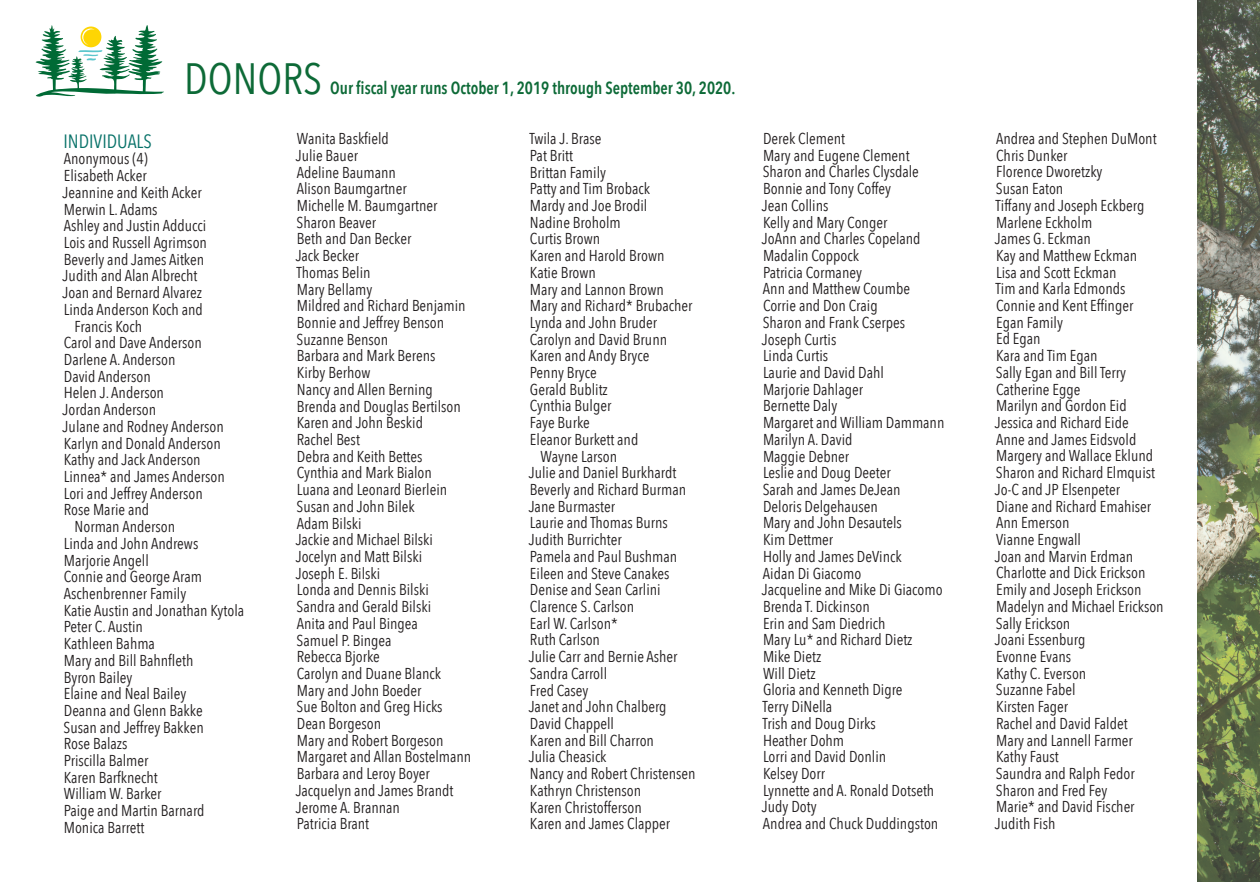
<style>
.page{position:relative;width:1260px;height:882px;background:#fff}
.page>*{position:absolute;margin:0;border:0;box-sizing:border-box;transform-origin:0 0}
.t1{font:43.75px "Avenir Next Condensed";color:#0d6a37}
.t2{font:19.25px "Avenir Next Condensed";color:#087269}
.t3{font:600 17.5px "Avenir Next Condensed";color:#0d6a37;scale:.93 1}
.t4{font:15.75px/16.6px "Avenir Next Condensed";color:#231f20}
</style>
<div class="page">
<svg style="left:35px;top:25px;width:129px;height:72px"></svg>
<img style="left:1197px;top:0;width:63px;height:882px">
<h1 class="t1" style="left:184px;top:42px;width:139px">DONORS</h1>
<p class="t3" style="left:330px;top:73px;width:437px">Our fiscal year runs October 1, 2019 through September 30, 2020.</p>
<p class="t2" style="left:64px;top:125px;width:90px">INDIVIDUALS</p>
<p class="t4" style="left:64px;top:150px;width:86px">Anonymous (4)</p>
<p class="t4" style="left:64px;top:167px;width:84px">Elisabeth Acker</p>
<p class="t4" style="left:63px;top:183px;width:141px">Jeannine and Keith Acker</p>
<p class="t4" style="left:64px;top:200px;width:95px">Merwin L. Adams</p>
<p class="t4" style="left:64px;top:217px;width:144px">Ashley and Justin Adducci</p>
<p class="t4" style="left:64px;top:233px;width:145px">Lois and Russell Agrimson</p>
<p class="t4" style="left:64px;top:250px;width:142px">Beverly and James Aitken</p>
<p class="t4" style="left:63px;top:267px;width:136px">Judith and Alan Albrecht</p>
<p class="t4" style="left:63px;top:284px;width:141px">Joan and Bernard Alvarez</p>
<p class="t4" style="left:64px;top:300px;width:141px">Linda Anderson Koch and</p>
<p class="t4" style="left:75px;top:317px;width:69px">Francis Koch</p>
<p class="t4" style="left:64px;top:334px;width:139px">Carol and Dave Anderson</p>
<p class="t4" style="left:64px;top:350px;width:113px">Darlene A. Anderson</p>
<p class="t4" style="left:64px;top:367px;width:88px">David Anderson</p>
<p class="t4" style="left:64px;top:384px;width:102px">Helen J. Anderson</p>
<p class="t4" style="left:63px;top:401px;width:95px">Jordan Anderson</p>
<p class="t4" style="left:63px;top:417px;width:163px">Julane and Rodney Anderson</p>
<p class="t4" style="left:64px;top:434px;width:159px">Karlyn and Donald Anderson</p>
<p class="t4" style="left:64px;top:451px;width:138px">Kathy and Jack Anderson</p>
<p class="t4" style="left:64px;top:467px;width:163px">Linnea* and James Anderson</p>
<p class="t4" style="left:64px;top:484px;width:141px">Lori and Jeffrey Anderson</p>
<p class="t4" style="left:64px;top:501px;width:87px">Rose Marie and</p>
<p class="t4" style="left:75px;top:518px;width:102px">Norman Anderson</p>
<p class="t4" style="left:64px;top:534px;width:136px">Linda and John Andrews</p>
<p class="t4" style="left:64px;top:551px;width:87px">Marjorie Angell</p>
<p class="t4" style="left:64px;top:568px;width:140px">Connie and George Aram</p>
<p class="t4" style="left:64px;top:584px;width:124px">Aschenbrenner Family</p>
<p class="t4" style="left:64px;top:601px;width:182px">Katie Austin and Jonathan Kytola</p>
<p class="t4" style="left:64px;top:618px;width:81px">Peter C. Austin</p>
<p class="t4" style="left:64px;top:635px;width:93px">Kathleen Bahma</p>
<p class="t4" style="left:64px;top:651px;width:131px">Mary and Bill Bahnfleth</p>
<p class="t4" style="left:64px;top:668px;width:70px">Byron Bailey</p>
<p class="t4" style="left:64px;top:685px;width:124px">Elaine and Neal Bailey</p>
<p class="t4" style="left:64px;top:701px;width:140px">Deanna and Glenn Bakke</p>
<p class="t4" style="left:64px;top:718px;width:142px">Susan and Jeffrey Bakken</p>
<p class="t4" style="left:64px;top:735px;width:65px">Rose Balazs</p>
<p class="t4" style="left:64px;top:752px;width:86px">Priscilla Balmer</p>
<p class="t4" style="left:64px;top:768px;width:95px">Karen Barfknecht</p>
<p class="t4" style="left:64px;top:785px;width:99px">William W. Barker</p>
<p class="t4" style="left:64px;top:802px;width:142px">Paige and Martin Barnard</p>
<p class="t4" style="left:64px;top:818px;width:82px">Monica Barrett</p>
<p class="t4" style="left:296px;top:130px;width:177px">Wanita Baskfield<br>Julie Bauer<br>Adeline Baumann<br>Alison Baumgartner<br>Michelle M. Baumgartner<br>Sharon Beaver<br>Beth and Dan Becker<br>Jack Becker<br>Thomas Belin<br>Mary Bellamy<br>Mildred and Richard Benjamin<br>Bonnie and Jeffrey Benson<br>Suzanne Benson<br>Barbara and Mark Berens<br>Kirby Berhow<br>Nancy and Allen Berning<br>Brenda and Douglas Bertilson<br>Karen and John Beskid<br>Rachel Best<br>Debra and Keith Bettes<br>Cynthia and Mark Bialon<br>Luana and Leonard Bierlein<br>Susan and John Bilek<br>Adam Bilski<br>Jackie and Michael Bilski<br>Jocelyn and Matt Bilski<br>Joseph E. Bilski<br>Londa and Dennis Bilski<br>Sandra and Gerald Bilski<br>Anita and Paul Bingea<br>Samuel P. Bingea<br>Rebecca Bjorke<br>Carolyn and Duane Blanck<br>Mary and John Boeder<br>Sue Bolton and Greg Hicks<br>Dean Borgeson<br>Mary and Robert Borgeson<br>Margaret and Allan Bostelmann<br>Barbara and Leroy Boyer<br>Jacquelyn and James Brandt<br>Jerome A. Brannan<br>Patricia Brant</p>
<p class="t4" style="left:530px;top:130px;width:73px">Twila J. Brase</p>
<p class="t4" style="left:530px;top:146px;width:45px">Pat Britt</p>
<p class="t4" style="left:530px;top:163px;width:78px">Brittan Family</p>
<p class="t4" style="left:530px;top:180px;width:122px">Patty and Tim Broback</p>
<p class="t4" style="left:530px;top:196px;width:119px">Mardy and Joe Brodil</p>
<p class="t4" style="left:530px;top:213px;width:92px">Nadine Broholm</p>
<p class="t4" style="left:530px;top:230px;width:72px">Curtis Brown</p>
<p class="t4" style="left:530px;top:247px;width:136px">Karen and Harold Brown</p>
<p class="t4" style="left:530px;top:263px;width:68px">Katie Brown</p>
<p class="t4" style="left:530px;top:280px;width:136px">Mary and Lannon Brown</p>
<p class="t4" style="left:530px;top:297px;width:164px">Mary and Richard* Brubacher</p>
<p class="t4" style="left:530px;top:313px;width:129px">Lynda and John Bruder</p>
<p class="t4" style="left:530px;top:330px;width:139px">Carolyn and David Brunn</p>
<p class="t4" style="left:530px;top:347px;width:121px">Karen and Andy Bryce</p>
<p class="t4" style="left:530px;top:364px;width:68px">Penny Bryce</p>
<p class="t4" style="left:530px;top:380px;width:79px">Gerald Bublitz</p>
<p class="t4" style="left:530px;top:397px;width:83px">Cynthia Bulger</p>
<p class="t4" style="left:530px;top:414px;width:61px">Faye Burke</p>
<p class="t4" style="left:530px;top:430px;width:110px">Eleanor Burkett and</p>
<p class="t4" style="left:541px;top:447px;width:78px">Wayne Larson</p>
<p class="t4" style="left:529px;top:464px;width:149px">Julie and Daniel Burkhardt</p>
<p class="t4" style="left:530px;top:480px;width:158px">Beverly and Richard Burman</p>
<p class="t4" style="left:529px;top:497px;width:88px">Jane Burmaster</p>
<p class="t4" style="left:530px;top:514px;width:139px">Laurie and Thomas Burns</p>
<p class="t4" style="left:529px;top:531px;width:95px">Judith Burrichter</p>
<p class="t4" style="left:530px;top:547px;width:149px">Pamela and Paul Bushman</p>
<p class="t4" style="left:530px;top:564px;width:141px">Eileen and Steve Canakes</p>
<p class="t4" style="left:530px;top:581px;width:132px">Denise and Sean Carlini</p>
<p class="t4" style="left:530px;top:597px;width:106px">Clarence S. Carlson</p>
<p class="t4" style="left:530px;top:614px;width:89px">Earl W. Carlson*</p>
<p class="t4" style="left:530px;top:631px;width:72px">Ruth Carlson</p>
<p class="t4" style="left:529px;top:648px;width:150px">Julie Carr and Bernie Asher</p>
<p class="t4" style="left:530px;top:664px;width:79px">Sandra Carroll</p>
<p class="t4" style="left:530px;top:681px;width:60px">Fred Casey</p>
<p class="t4" style="left:529px;top:698px;width:139px">Janet and John Chalberg</p>
<p class="t4" style="left:530px;top:714px;width:86px">David Chappell</p>
<p class="t4" style="left:530px;top:731px;width:126px">Karen and Bill Charron</p>
<p class="t4" style="left:529px;top:748px;width:79px">Julia Cheasick</p>
<p class="t4" style="left:530px;top:765px;width:167px">Nancy and Robert Christensen</p>
<p class="t4" style="left:530px;top:781px;width:113px">Kathryn Christenson</p>
<p class="t4" style="left:530px;top:798px;width:113px">Karen Christofferson</p>
<p class="t4" style="left:530px;top:815px;width:142px">Karen and James Clapper</p>
<p class="t4" style="left:762px;top:129px;width:184px">Derek Clement<br>Mary and Eugene Clement<br>Sharon and Charles Clysdale<br>Bonnie and Tony Coffey<br>Jean Collins<br>Kelly and Mary Conger<br>JoAnn and Charles Copeland<br>Madalin Coppock<br>Patricia Cormaney<br>Ann and Matthew Coumbe<br>Corrie and Don Craig<br>Sharon and Frank Cserpes<br>Joseph Curtis<br>Linda Curtis<br>Laurie and David Dahl<br>Marjorie Dahlager<br>Bernette Daly<br>Margaret and William Dammann<br>Marilyn A. David<br>Maggie Debner<br>Leslie and Doug Deeter<br>Sarah and James DeJean<br>Deloris Delgehausen<br>Mary and John Desautels<br>Kim Dettmer<br>Holly and James DeVinck<br>Aidan Di Giacomo<br>Jacqueline and Mike Di Giacomo<br>Brenda T. Dickinson<br>Erin and Sam Diedrich<br>Mary Lu* and Richard Dietz<br>Mike Dietz<br>Will Dietz<br>Gloria and Kenneth Digre<br>Terry DiNella<br>Trish and Doug Dirks<br>Heather Dohm<br>Lorri and David Donlin<br>Kelsey Dorr<br>Lynnette and A. Ronald Dotseth<br>Judy Doty<br>Andrea and Chuck Duddingston</p>
<p class="t4" style="left:995px;top:129px;width:170px">Andrea and Stephen DuMont<br>Chris Dunker<br>Florence Dworetzky<br>Susan Eaton<br>Tiffany and Joseph Eckberg<br>Marlene Eckholm<br>James G. Eckman<br>Kay and Matthew Eckman<br>Lisa and Scott Eckman<br>Tim and Karla Edmonds<br>Connie and Kent Effinger<br>Egan Family<br>Ed Egan<br>Kara and Tim Egan<br>Sally Egan and Bill Terry<br>Catherine Egge<br>Marilyn and Gordon Eid<br>Jessica and Richard Eide<br>Anne and James Eidsvold<br>Margery and Wallace Eklund<br>Sharon and Richard Elmquist<br>Jo-C and JP Elsenpeter<br>Diane and Richard Emahiser<br>Ann Emerson<br>Vianne Engwall<br>Joan and Marvin Erdman<br>Charlotte and Dick Erickson<br>Emily and Joseph Erickson<br>Madelyn and Michael Erickson<br>Sally Erickson<br>Joani Essenburg<br>Evonne Evans<br>Kathy C. Everson<br>Suzanne Fabel<br>Kirsten Fager<br>Rachel and David Faldet<br>Mary and Lannell Farmer<br>Kathy Faust<br>Saundra and Ralph Fedor<br>Sharon and Fred Fey<br>Marie* and David Fischer<br>Judith Fish</p>
</div>
